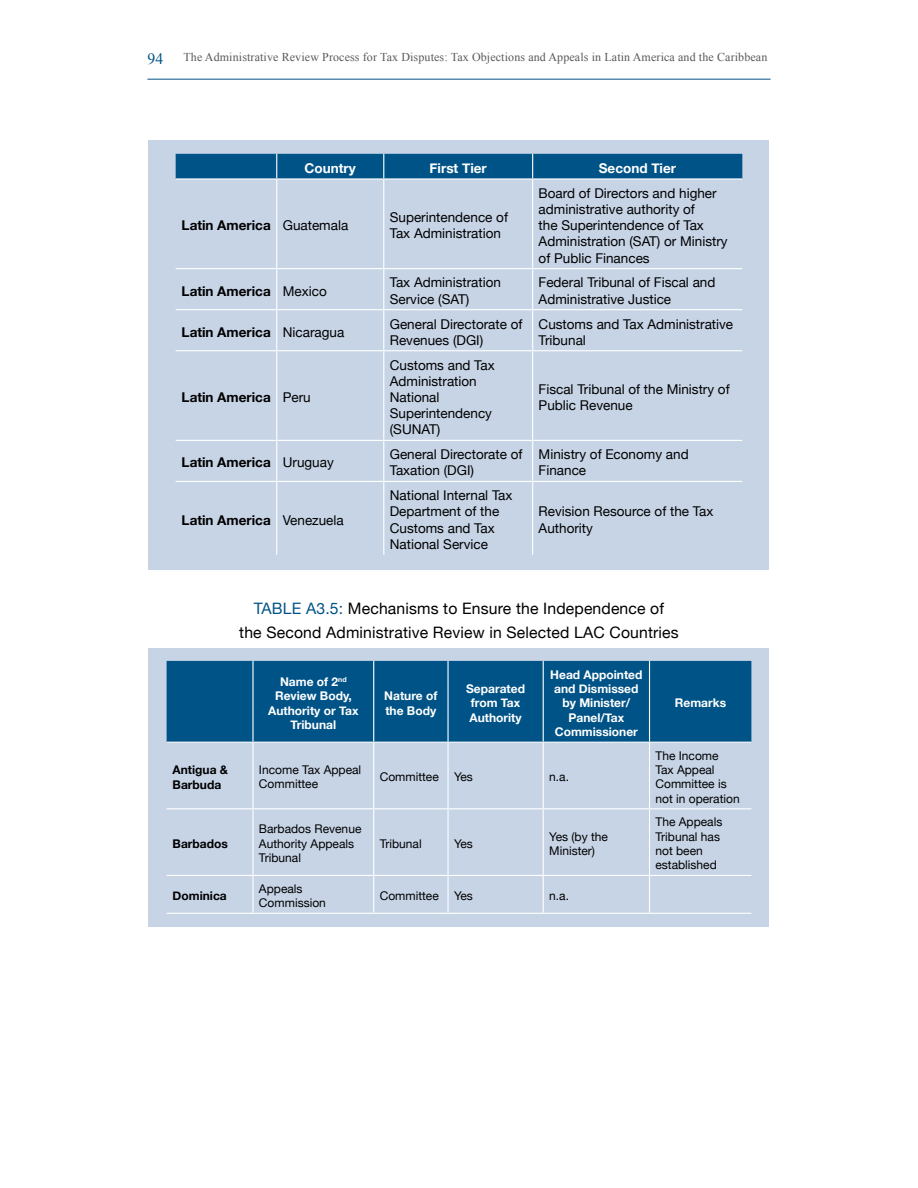
<style>
.page{position:relative;width:918px;height:1188px;background:#fff}
.page>*{position:absolute;margin:0;border:0;box-sizing:border-box;transform-origin:0 0}
.t1{font:15.75px/24px "Helvetica Neue";letter-spacing:.01em;color:#000;text-align:center}
.t2{font:15.75px "Times New Roman";color:#005387}
.t3{font:13.5px/16.2px "Helvetica Neue";color:#000}
.t4{font:700 13.5px "Helvetica Neue";color:#000}
.t5{font:700 13.5px "Helvetica Neue";color:#fff}
.t6{font:12px/14.4px "Helvetica Neue";color:#000}
.t7{font:700 12px/14.4px "Helvetica Neue";color:#fff;text-align:center}
.t8{font:12px "Times New Roman";letter-spacing:.01em;color:#58595b}
.t9{font:700 12px/14.4px "Helvetica Neue";color:#000}
.s1{font-weight:400}
.s2{color:#005387}
</style>
<div class="page">
<hr style="left:147px;top:79px;width:624px;height:1px;background:#005387">
<div style="left:149px;top:140px;width:620px;height:430px;background:#c7d4e6"></div>
<div style="left:149px;top:649px;width:620px;height:278px;background:#c7d4e6"></div>
<div style="left:176px;top:154px;width:566px;height:24px;background:#005387"></div>
<hr style="left:383px;top:180px;width:1px;height:88px;background:#fff">
<hr style="left:532px;top:180px;width:1px;height:88px;background:#fff">
<hr style="left:277px;top:268px;width:107px;height:1px;background:#fff">
<hr style="left:276px;top:269px;width:1px;height:40px;background:#fff">
<hr style="left:384px;top:268px;width:149px;height:1px;background:#fff">
<hr style="left:383px;top:269px;width:1px;height:40px;background:#fff">
<hr style="left:533px;top:268px;width:209px;height:1px;background:#fff">
<hr style="left:532px;top:269px;width:1px;height:40px;background:#fff">
<hr style="left:176px;top:309px;width:101px;height:1px;background:#fff">
<hr style="left:277px;top:309px;width:107px;height:1px;background:#fff">
<hr style="left:276px;top:310px;width:1px;height:40px;background:#fff">
<hr style="left:384px;top:309px;width:149px;height:1px;background:#fff">
<hr style="left:383px;top:310px;width:1px;height:40px;background:#fff">
<hr style="left:533px;top:309px;width:209px;height:1px;background:#fff">
<hr style="left:532px;top:310px;width:1px;height:40px;background:#fff">
<hr style="left:176px;top:350px;width:101px;height:1px;background:#fff">
<hr style="left:277px;top:350px;width:107px;height:1px;background:#fff">
<hr style="left:276px;top:351px;width:1px;height:89px;background:#fff">
<hr style="left:384px;top:350px;width:149px;height:1px;background:#fff">
<hr style="left:383px;top:351px;width:1px;height:89px;background:#fff">
<hr style="left:533px;top:350px;width:209px;height:1px;background:#fff">
<hr style="left:532px;top:351px;width:1px;height:89px;background:#fff">
<hr style="left:176px;top:440px;width:101px;height:1px;background:#fff">
<hr style="left:277px;top:440px;width:107px;height:1px;background:#fff">
<hr style="left:276px;top:441px;width:1px;height:40px;background:#fff">
<hr style="left:384px;top:440px;width:149px;height:1px;background:#fff">
<hr style="left:383px;top:441px;width:1px;height:40px;background:#fff">
<hr style="left:533px;top:440px;width:209px;height:1px;background:#fff">
<hr style="left:532px;top:441px;width:1px;height:40px;background:#fff">
<hr style="left:176px;top:481px;width:101px;height:1px;background:#fff">
<hr style="left:277px;top:481px;width:107px;height:1px;background:#fff">
<hr style="left:276px;top:482px;width:1px;height:73px;background:#fff">
<hr style="left:384px;top:481px;width:149px;height:1px;background:#fff">
<hr style="left:383px;top:482px;width:1px;height:73px;background:#fff">
<hr style="left:533px;top:481px;width:209px;height:1px;background:#fff">
<hr style="left:532px;top:482px;width:1px;height:73px;background:#fff">
<hr style="left:176px;top:178px;width:101px;height:2px;background:#fff">
<hr style="left:277px;top:178px;width:107px;height:2px;background:#fff">
<hr style="left:384px;top:178px;width:149px;height:2px;background:#fff">
<hr style="left:533px;top:178px;width:209px;height:2px;background:#fff">
<hr style="left:276px;top:180px;width:1px;height:88px;background:#fff">
<hr style="left:176px;top:268px;width:101px;height:1px;background:#fff">
<div style="left:167px;top:661px;width:584px;height:81px;background:#005387"></div>
<hr style="left:252px;top:661px;width:2px;height:81px;background:#fff">
<hr style="left:373px;top:661px;width:1px;height:81px;background:#fff">
<hr style="left:447px;top:661px;width:2px;height:81px;background:#fff">
<hr style="left:543px;top:661px;width:1px;height:81px;background:#fff">
<hr style="left:649px;top:661px;width:1px;height:81px;background:#fff">
<hr style="left:252px;top:743px;width:2px;height:65px;background:#fff">
<hr style="left:373px;top:743px;width:1px;height:65px;background:#fff">
<hr style="left:447px;top:743px;width:2px;height:65px;background:#fff">
<hr style="left:543px;top:743px;width:1px;height:65px;background:#fff">
<hr style="left:649px;top:743px;width:1px;height:65px;background:#fff">
<hr style="left:167px;top:808px;width:86px;height:1px;background:#fff">
<hr style="left:253px;top:808px;width:121px;height:1px;background:#fff">
<hr style="left:252px;top:809px;width:2px;height:66px;background:#fff">
<hr style="left:374px;top:808px;width:74px;height:1px;background:#fff">
<hr style="left:373px;top:809px;width:1px;height:66px;background:#fff">
<hr style="left:448px;top:808px;width:95px;height:1px;background:#fff">
<hr style="left:447px;top:809px;width:2px;height:66px;background:#fff">
<hr style="left:543px;top:808px;width:107px;height:1px;background:#fff">
<hr style="left:543px;top:809px;width:1px;height:66px;background:#fff">
<hr style="left:650px;top:808px;width:101px;height:1px;background:#fff">
<hr style="left:649px;top:809px;width:1px;height:66px;background:#fff">
<hr style="left:167px;top:875px;width:86px;height:1px;background:#fff">
<hr style="left:253px;top:875px;width:121px;height:1px;background:#fff">
<hr style="left:252px;top:876px;width:2px;height:37px;background:#fff">
<hr style="left:374px;top:875px;width:74px;height:1px;background:#fff">
<hr style="left:373px;top:876px;width:1px;height:37px;background:#fff">
<hr style="left:448px;top:875px;width:95px;height:1px;background:#fff">
<hr style="left:447px;top:876px;width:2px;height:37px;background:#fff">
<hr style="left:543px;top:875px;width:107px;height:1px;background:#fff">
<hr style="left:543px;top:876px;width:1px;height:37px;background:#fff">
<hr style="left:650px;top:875px;width:101px;height:1px;background:#fff">
<hr style="left:649px;top:876px;width:1px;height:37px;background:#fff">
<hr style="left:167px;top:913px;width:86px;height:1px;background:#fff">
<hr style="left:253px;top:913px;width:121px;height:1px;background:#fff">
<hr style="left:374px;top:913px;width:74px;height:1px;background:#fff">
<hr style="left:448px;top:913px;width:95px;height:1px;background:#fff">
<hr style="left:543px;top:913px;width:107px;height:1px;background:#fff">
<hr style="left:650px;top:913px;width:101px;height:1px;background:#fff">
<hr style="left:167px;top:742px;width:86px;height:1px;background:#fff">
<hr style="left:253px;top:742px;width:121px;height:1px;background:#fff">
<hr style="left:374px;top:742px;width:74px;height:1px;background:#fff">
<hr style="left:448px;top:742px;width:95px;height:1px;background:#fff">
<hr style="left:543px;top:742px;width:107px;height:1px;background:#fff">
<hr style="left:650px;top:742px;width:101px;height:1px;background:#fff">
<p class="t2" style="left:147px;top:48px;width:17px">94</p>
<p class="t8" style="left:183px;top:49px;width:585px">The Administrative Review Process for Tax Disputes: Tax Objections and Appeals in Latin America and the Caribbean</p>
<p class="t5" style="left:305px;top:158px;width:53px">Country</p>
<p class="t5" style="left:430px;top:158px;width:59px">First Tier</p>
<p class="t5" style="left:599px;top:158px;width:79px">Second Tier</p>
<p class="t4" style="left:182px;top:215px;width:168px">Latin America <span class="s1">Guatemala</span></p>
<p class="t3" style="left:390px;top:210px;width:120px">Superintendence of<br>Tax Administration</p>
<p class="t3" style="left:539px;top:186px;width:191px">Board of Directors and higher administrative authority of<br>the Superintendence of Tax<br>Administration (SAT) or Ministry of Public Finances</p>
<p class="t4" style="left:182px;top:280px;width:147px">Latin America <span class="s1">Mexico</span></p>
<p class="t3" style="left:390px;top:275px;width:113px">Tax Administration<br>Service (SAT)</p>
<p class="t3" style="left:539px;top:275px;width:178px">Federal Tribunal of Fiscal and<br>Administrative Justice</p>
<p class="t4" style="left:182px;top:321px;width:164px">Latin America <span class="s1">Nicaragua</span></p>
<p class="t3" style="left:390px;top:316px;width:134px">General Directorate of<br>Revenues (DGI)</p>
<p class="t3" style="left:539px;top:316px;width:196px">Customs and Tax Administrative<br>Tribunal</p>
<p class="t4" style="left:182px;top:387px;width:131px">Latin America <span class="s1">Peru</span></p>
<p class="t3" style="left:390px;top:357px;width:107px">Customs and Tax<br>Administration<br>National<br>Superintendency (SUNAT)</p>
<p class="t3" style="left:539px;top:382px;width:193px">Fiscal Tribunal of the Ministry of<br>Public Revenue</p>
<p class="t4" style="left:182px;top:452px;width:154px">Latin America <span class="s1">Uruguay</span></p>
<p class="t3" style="left:390px;top:447px;width:134px">General Directorate of<br>Taxation (DGI)</p>
<p class="t3" style="left:539px;top:447px;width:152px">Ministry of Economy and<br>Finance</p>
<p class="t4" style="left:182px;top:509px;width:164px">Latin America <span class="s1">Venezuela</span></p>
<p class="t3" style="left:390px;top:488px;width:124px">National Internal Tax<br>Department of the<br>Customs and Tax<br>National Service</p>
<p class="t3" style="left:539px;top:504px;width:176px">Revision Resource of the Tax<br>Authority</p>
<p class="t1" style="left:239px;top:597px;width:441px"><span class="s2">TABLE A3.5:</span> Mechanisms to Ensure the Independence of<br>the Second Administrative Review in Selected LAC Countries</p>
<p class="t7" style="left:268px;top:675px;width:92px">Name of 2<sup>nd<br></sup>Review Body,<br>Authority or Tax<br>Tribunal</p>
<p class="t7" style="left:550px;top:667px;width:94px">Head Appointed and Dismissed by Minister/<br>Panel/Tax<br>Commissioner</p>
<p class="t7" style="left:384px;top:689px;width:55px;text-align:left">Nature of the Body</p>
<p class="t7" style="left:466px;top:682px;width:60px;text-align:left">Separated from Tax<br>Authority</p>
<p class="t7" style="left:675px;top:696px;width:53px">Remarks</p>
<p class="t9" style="left:173px;top:763px;width:57px">Antigua &amp;<br>Barbuda</p>
<p class="t6" style="left:259px;top:763px;width:104px">Income Tax Appeal<br>Committee</p>
<p class="t6" style="left:380px;top:770px;width:61px">Committee</p>
<p class="t6" style="left:454px;top:770px;width:20px">Yes</p>
<p class="t6" style="left:549px;top:770px;width:21px">n.a.</p>
<p class="t9" style="left:173px;top:837px;width:57px">Barbados</p>
<p class="t6" style="left:259px;top:823px;width:104px">Barbados Revenue<br>Authority Appeals<br>Tribunal</p>
<p class="t6" style="left:380px;top:837px;width:44px">Tribunal</p>
<p class="t6" style="left:454px;top:837px;width:20px">Yes</p>
<p class="t6" style="left:549px;top:830px;width:60px">Yes (by the<br>Minister)</p>
<p class="t9" style="left:173px;top:889px;width:56px">Dominica</p>
<p class="t6" style="left:259px;top:882px;width:68px">Appeals<br>Commission</p>
<p class="t6" style="left:380px;top:889px;width:61px">Committee</p>
<p class="t6" style="left:454px;top:889px;width:20px">Yes</p>
<p class="t6" style="left:549px;top:889px;width:21px">n.a.</p>
<p class="t6" style="left:656px;top:749px;width:86px">The Income<br>Tax Appeal<br>Committee is not in operation</p>
<p class="t6" style="left:656px;top:815px;width:68px">The Appeals<br>Tribunal has not been established</p>
</div>
